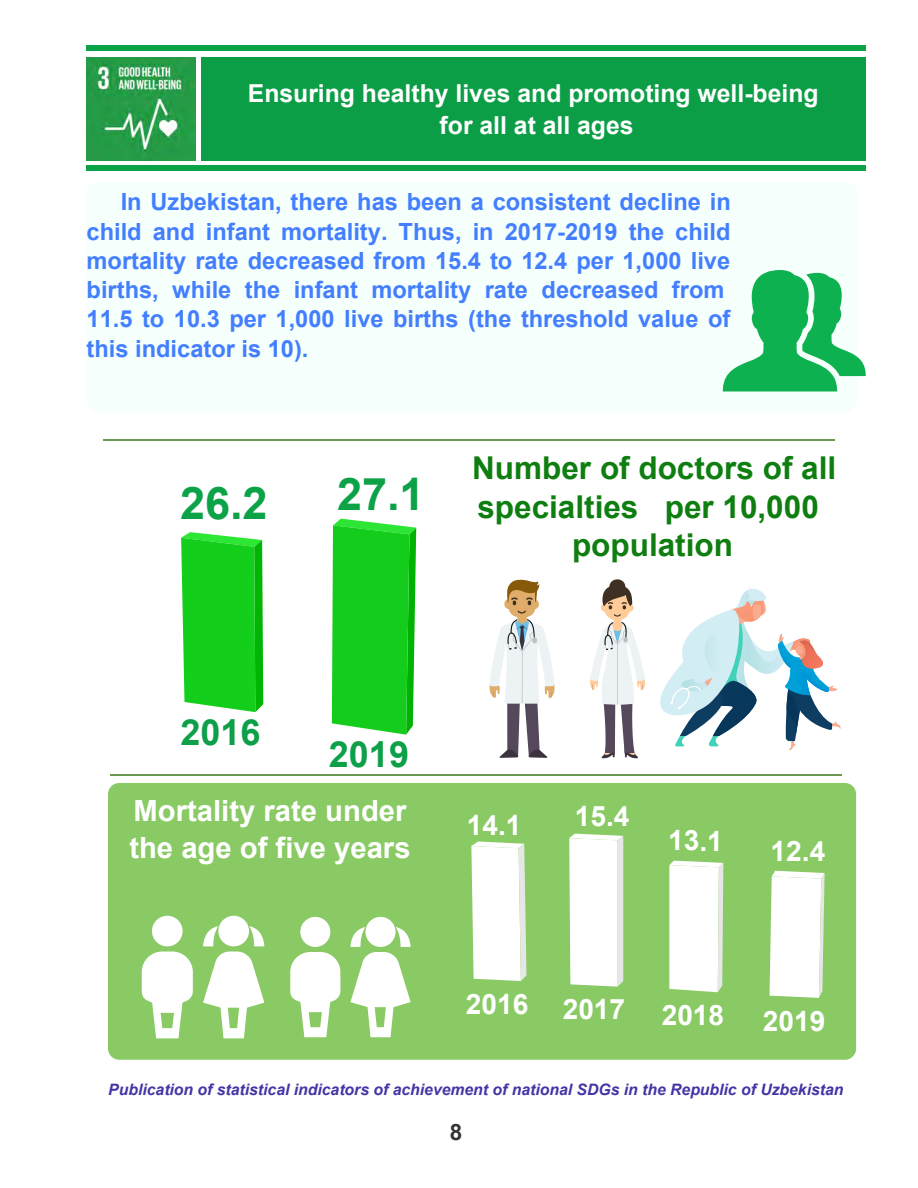
<style>
.page{position:relative;width:918px;height:1188px;background:#fff}
.page>*{position:absolute;margin:0;border:0;box-sizing:border-box;transform-origin:0 0}
.t1{font:700 45px "Arial";color:#0ca248}
.t2{font:700 36px "Arial";color:#0da048}
.t3{font:700 31.5px/38.2px "Arial";color:#0f7e10;text-align:center}
.t4{font:700 29.25px/37.2px "Arial";color:#fff}
.t5{font:700 28.2px "Arial";color:#fff}
.t6{font:700 28.05px "Arial";color:#fff}
.t7{font:700 24.75px/31.5px "Arial";color:#fff;text-align:center}
.t8{font:700 23.55px/29.2px "Arial";color:#427eff}
.t9{font:700 22.5px "Arial";color:#333}
.t10{font:italic 700 15.75px "Arial";color:#4235a6}
</style>
<div class="page">
<hr style="left:104px;top:440px;width:731px;height:1px;background:#68994c">
<svg style="left:181px;top:532px;width:82px;height:181px;background:#26d02d"></svg>
<svg style="left:332px;top:519px;width:84px;height:216px;background:#23ce2a"></svg>
<div style="left:87px;top:45px;width:779px;height:6px;background:#0ca248"></div>
<div style="left:87px;top:165px;width:779px;height:6px;background:#0ca248"></div>
<div style="left:201px;top:57px;width:665px;height:104px;background:#0c9e46"></div>
<hr style="left:110px;top:774px;width:732px;height:1px;background:#68994c">
<div style="left:108px;top:783px;width:748px;height:277px;background:#89ca64"></div>
<svg style="left:471px;top:842px;width:55px;height:149px"></svg>
<svg style="left:569px;top:834px;width:54px;height:162px"></svg>
<svg style="left:669px;top:861px;width:54px;height:140px"></svg>
<svg style="left:770px;top:871px;width:55px;height:136px"></svg>
<svg style="left:142px;top:916px;width:122px;height:122px"></svg>
<svg style="left:290px;top:917px;width:121px;height:120px"></svg>
<svg style="left:489px;top:579px;width:66px;height:179px"></svg>
<svg style="left:590px;top:579px;width:55px;height:179px"></svg>
<svg style="left:660px;top:589px;width:181px;height:161px"></svg>
<svg style="left:723px;top:270px;width:143px;height:122px"></svg>
<img style="left:87px;top:57px;width:109px;height:104px">
<p class="t7" style="left:248px;top:79px;width:572px">Ensuring healthy lives and promoting well-being for all at all ages</p>
<p class="t8" style="left:87px;top:188px;width:646px;text-indent:34px">In Uzbekistan, there has been a consistent decline in child and infant mortality. Thus, in 2017-2019 the child mortality rate decreased from 15.4 to 12.4 per 1,000 live births, while the infant mortality rate decreased from 11.5 to 10.3 per 1,000 live births (the threshold value of this indicator is 10).</p>
<h1 class="t1" style="left:180px;top:473px;width:89px">26.2</h1>
<h1 class="t1" style="left:337px;top:464px;width:89px">27.1</h1>
<h3 class="t3" style="left:472px;top:450px;width:366px">Number of doctors of all specialties per 10,000 population</h3>
<h2 class="t2" style="left:180px;top:708px;width:82px">2016</h2>
<h2 class="t2" style="left:329px;top:731px;width:82px">2019</h2>
<p class="t4" style="left:129px;top:793px;width:283px">Mortality rate under the age of five years</p>
<p class="t6" style="left:467px;top:806px;width:56px">14.1</p>
<p class="t6" style="left:575px;top:797px;width:56px">15.4</p>
<p class="t5" style="left:668px;top:822px;width:56px">13.1</p>
<p class="t6" style="left:771px;top:832px;width:56px">12.4</p>
<p class="t6" style="left:466px;top:988px;width:161px">2016 2017</p>
<p class="t6" style="left:662px;top:996px;width:64px">2018</p>
<p class="t6" style="left:763px;top:1002px;width:64px">2019</p>
<p class="t10" style="left:108px;top:1079px;width:737px">Publication of statistical indicators of achievement of national SDGs in the Republic of Uzbekistan</p>
<p class="t9" style="left:450px;top:1117px;width:14px">8</p>
</div>
